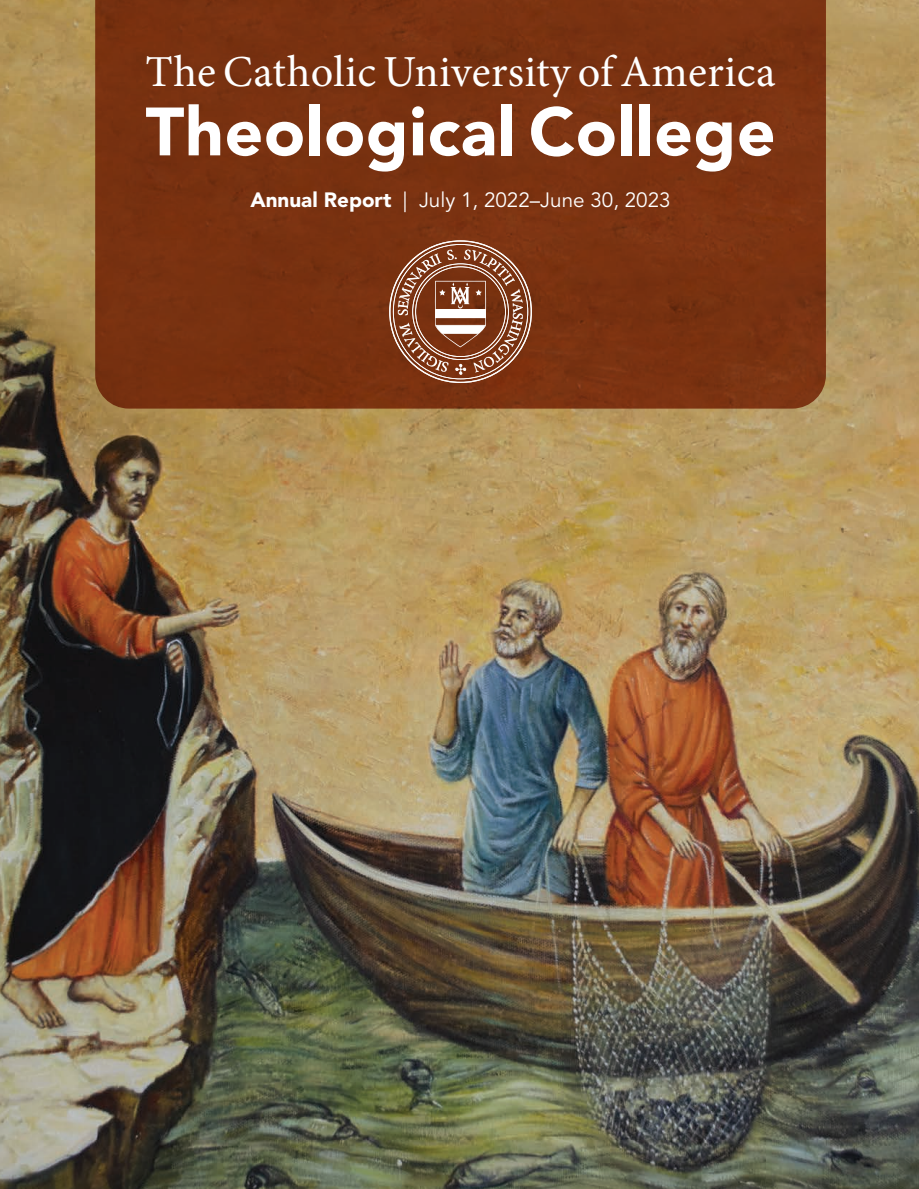
<style>
.page{position:relative;width:919px;height:1189px;background:#fff}
.page>*{position:absolute;margin:0;border:0;box-sizing:border-box;transform-origin:0 0}
.Headline_2{font:900 67.5px "Avenir LT Std";letter-spacing:.01em;color:#fff}
.Headline_2-2{font:44.25px "Minion Pro";letter-spacing:.01em;color:#fff}
.Headline_2-3{font:20.7px "Avenir LT Std";color:#fff}
.t1{font:14.7px "Minion Pro";color:#fff}
.s1{font-weight:900}
</style>
<div class="page">
<img style="left:0;top:0;width:918px;height:1188px">
<div style="left:95px;top:0;width:730px;height:408px;background:#7a3210"></div>
<svg style="left:389px;top:240px;width:142px;height:143px;background:#92573c"></svg>
<p class="Headline_2-2" style="left:145px;top:42px;width:631px">The Catholic University of America</p>
<p class="Headline_2" style="left:145px;top:91px;width:631px">Theological College</p>
<p class="Headline_2-3" style="left:250px;top:188px;width:421px"><span class="s1">Annual Report</span> | July 1, 2022–June 30, 2023</p>
<p class="t1" style="left:393px;top:315px;width:9px;rotate:-90deg">S</p>
</div>
